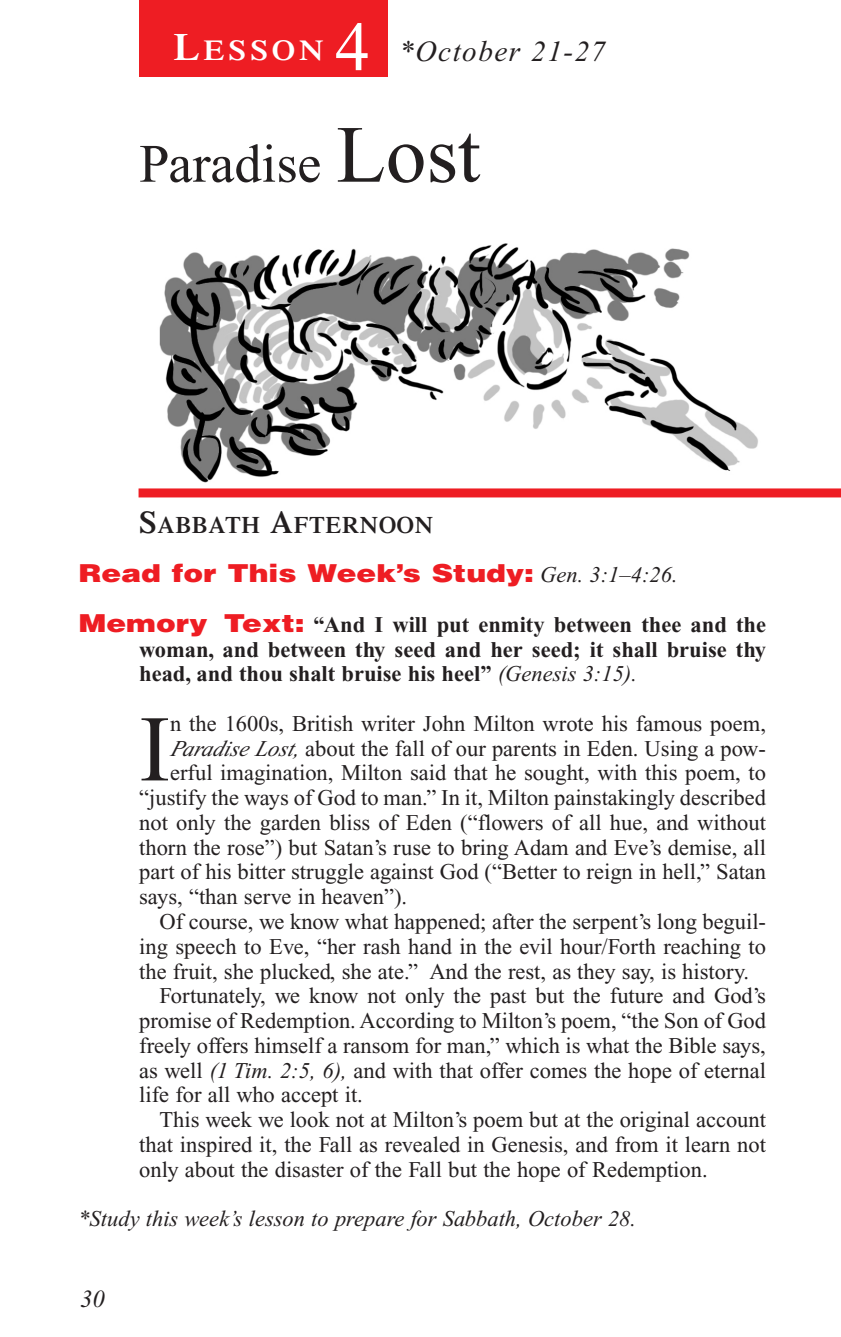
<style>
.page{position:relative;width:841px;height:1337px;background:#fff}
.page>*{position:absolute;margin:0;border:0;box-sizing:border-box;transform-origin:0 0}
.t1{font:93.83px "Times New Roman";color:#231f20}
.t2{font:69.75px "Times New Roman";color:#fff}
.t3{font:54px "Times New Roman";color:#231f20}
.t4{font:italic 29.25px "Times New Roman";letter-spacing:.05em;color:#231f20}
.t5{font:600 28.8px "Times";letter-spacing:.135em;color:#fff;scale:1.1 1}
.t6{font:900 24.75px "Helvetica";color:#ee1d23;scale:1.2 1}
.t7{font:italic 24.75px "Times New Roman";color:#231f20}
.t8{font:600 23.62px "Times";letter-spacing:.035em;color:#231f20}
.t9{font:22.5px "Times New Roman";color:#231f20}
.t10{font:700 22.5px/24.8px "Times New Roman";color:#231f20;text-align:justify}
.t11{font:italic 22.5px "Times New Roman";color:#231f20}
.s1{font-size:38.25px}
.s2{font-size:81px}
.s3{font-size:31.5px}
.s4{font-family:"Times New Roman";font-weight:400;font-style:italic;font-size:22.5px;color:#231f20}
.s5{font-family:"Helvetica";font-weight:900;font-size:24.75px;color:#ee1d23}
.s6{font-weight:400;font-style:italic}
.s7{font-style:italic}
</style>
<div class="page">
<div style="left:139px;top:0;width:249px;height:77px;background:#ee1d23"></div>
<img style="left:159px;top:243px;width:599px;height:240px">
<div style="left:138px;top:488px;width:702px;height:9px;background:#ee1d23"></div>
<p class="t5" style="left:173px;top:39px;width:138px"><span class="s1">L</span>ESSON</p>
<h2 class="t2" style="left:335px;top:22px;width:36px">4</h2>
<h3 class="t4" style="left:399px;top:41px;width:207px">*October 21-27</h3>
<h3 class="t3" style="left:139px;top:144px;width:342px">Paradise <span class="s2">Lost</span></h3>
<p class="t8" style="left:139px;top:516px;width:295px"><span class="s3">S</span>ABBATH <span class="s3">A</span>FTERNOON</p>
<p class="t6" style="left:78px;top:559px;width:501px">Read for This Week’s Study: <span class="s4">Gen. 3:1–4:26.</span></p>
<p class="t10" style="left:139px;top:614px;width:628px;text-indent:-61px"><span class="s5">Memory Text:</span> “And I will put enmity between thee and the woman, and between thy seed and her seed; it shall bruise thy head, and thou shalt bruise his heel” <span class="s6">(Genesis 3:15).</span></p>
<h1 class="t1" style="left:139px;top:715px;width:33px">I</h1>
<p class="t9" style="left:170px;top:715px;width:597px">n the 1600s, British writer John Milton wrote his famous poem,</p>
<p class="t9" style="left:170px;top:740px;width:597px"><span class="s7">Paradise Lost,</span> about the fall of our parents in Eden. Using a pow-</p>
<p class="t9" style="left:170px;top:765px;width:597px">erful imagination, Milton said that he sought, with this poem, to</p>
<p class="t9" style="left:139px;top:789px;width:628px">“justify the ways of God to man.” In it, Milton painstakingly described</p>
<p class="t9" style="left:139px;top:814px;width:628px">not only the garden bliss of Eden (“flowers of all hue, and without</p>
<p class="t9" style="left:139px;top:839px;width:628px">thorn the rose”) but Satan’s ruse to bring Adam and Eve’s demise, all</p>
<p class="t9" style="left:139px;top:864px;width:628px">part of his bitter struggle against God (“Better to reign in hell,” Satan</p>
<p class="t9" style="left:139px;top:888px;width:269px">says, “than serve in heaven”).</p>
<p class="t9" style="left:159px;top:913px;width:608px">Of course, we know what happened; after the serpent’s long beguil-</p>
<p class="t9" style="left:139px;top:938px;width:628px">ing speech to Eve, “her rash hand in the evil hour/Forth reaching to</p>
<p class="t9" style="left:139px;top:963px;width:611px">the fruit, she plucked, she ate.” And the rest, as they say, is history.</p>
<p class="t9" style="left:159px;top:987px;width:608px">Fortunately, we know not only the past but the future and God’s</p>
<p class="t9" style="left:139px;top:1012px;width:628px">promise of Redemption. According to Milton’s poem, “the Son of God</p>
<p class="t9" style="left:139px;top:1037px;width:628px">freely offers himself a ransom for man,” which is what the Bible says,</p>
<p class="t9" style="left:139px;top:1062px;width:628px">as well <span class="s7">(1 Tim. 2:5, 6),</span> and with that offer comes the hope of eternal</p>
<p class="t9" style="left:139px;top:1086px;width:225px">life for all who accept it.</p>
<p class="t9" style="left:159px;top:1111px;width:608px">This week we look not at Milton’s poem but at the original account</p>
<p class="t9" style="left:139px;top:1136px;width:628px">that inspired it, the Fall as revealed in Genesis, and from it learn not</p>
<p class="t9" style="left:139px;top:1161px;width:570px">only about the disaster of the Fall but the hope of Redemption.</p>
<p class="t11" style="left:78px;top:1210px;width:559px">*Study this week’s lesson to prepare for Sabbath, October 28.</p>
<p class="t7" style="left:80px;top:1289px;width:26px">30</p>
</div>
